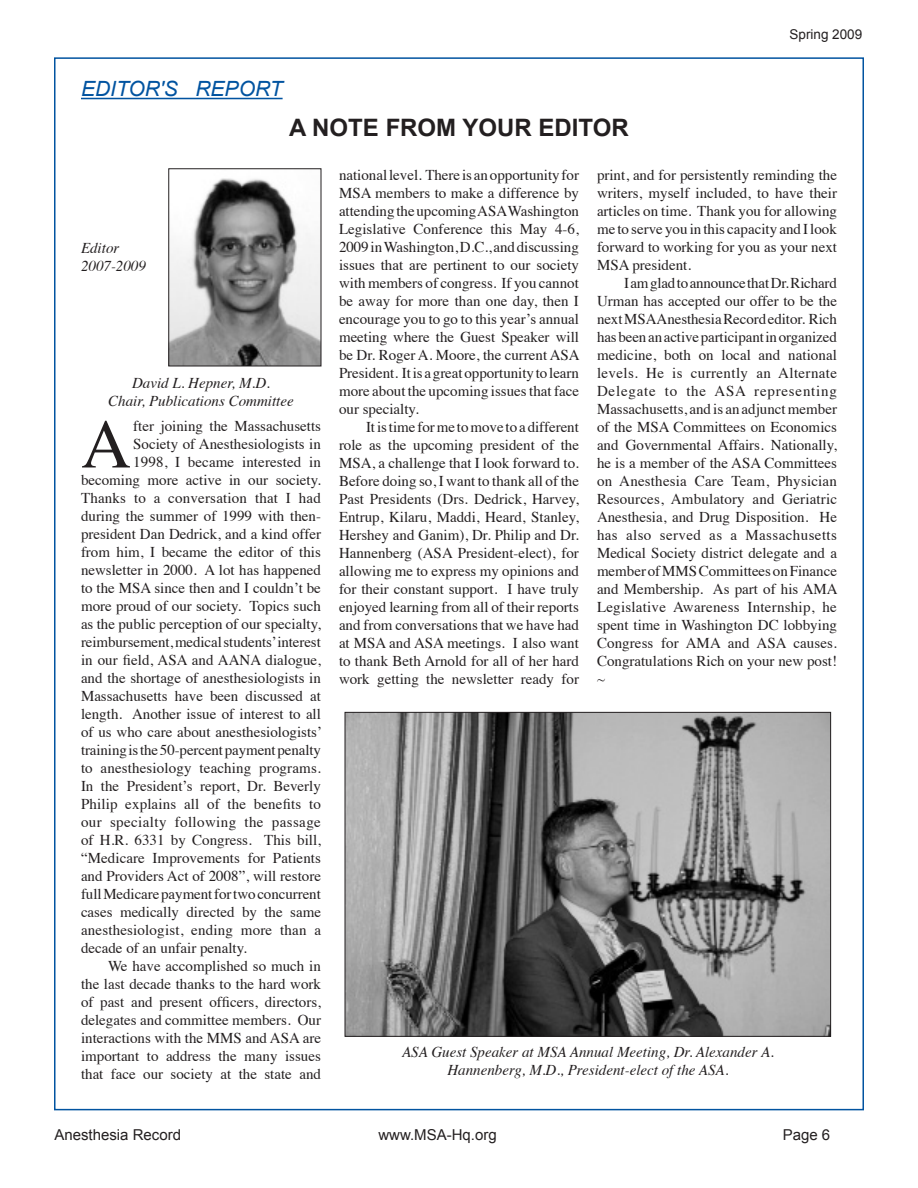
<style>
.page{position:relative;width:918px;height:1188px;background:#fff}
.page>*{position:absolute;margin:0;border:0;box-sizing:border-box;transform-origin:0 0}
.t1{font:69.45px "Times";color:#231f20}
.t2{font:700 24px "Arial";color:#231f20}
.t3{font:italic 21px "Arial";color:#0153a0}
.t4{font:15px/18px "Times";color:#231f20;text-align:justify}
.t5{font:italic 15px "Times";color:#231f20}
.t6{font:15px "Arial";color:#231f20}
.t7{font:15px "Times";letter-spacing:.025em;color:#231f20}
.t8{font:13.5px "Arial";color:#231f20}
</style>
<div class="page">
<div style="left:54px;top:57px;width:810px;height:1053px;background:#fff;border:2px solid #0153a0"></div>
<hr style="left:81px;top:98px;width:202px;height:1px;background:#0153a0">
<img style="left:170px;top:178px;width:149px;height:186px">
<div style="left:168px;top:168px;width:153px;height:198px;border:1px solid #231f20"></div>
<img style="left:347px;top:714px;width:482px;height:321px">
<div style="left:345px;top:712px;width:486px;height:325px;border:1px solid #231f20"></div>
<p class="t3" style="left:81px;top:75px;width:203px">EDITOR'S REPORT</p>
<p class="t2" style="left:289px;top:111px;width:341px">A NOTE FROM YOUR EDITOR</p>
<p class="t8" style="left:790px;top:26px;width:74px">Spring 2009</p>
<p class="t5" style="left:81px;top:235px;width:40px">Editor</p>
<p class="t5" style="left:81px;top:253px;width:66px">2007-2009</p>
<p class="t5" style="left:132px;top:370px;width:139px">David L. Hepner, M.D.</p>
<p class="t5" style="left:108px;top:388px;width:187px">Chair, Publications Committee</p>
<p class="t1" style="left:81px;top:379px;width:52px">A</p>
<p class="t4" style="left:133px;top:416px;width:189px">fter joining the Massachusetts</p>
<p class="t4" style="left:133px;top:434px;width:189px">Society of Anesthesiologists in</p>
<p class="t4" style="left:133px;top:452px;width:189px">1998, I became interested in</p>
<p class="t4" style="left:81px;top:470px;width:242px">becoming more active in our society.</p>
<p class="t4" style="left:81px;top:488px;width:241px">Thanks to a conversation that I had</p>
<p class="t4" style="left:81px;top:506px;width:242px">during the summer of 1999 with then-</p>
<p class="t4" style="left:81px;top:524px;width:242px">president Dan Dedrick, and a kind offer</p>
<p class="t4" style="left:81px;top:542px;width:241px">from him, I became the editor of this</p>
<p class="t4" style="left:81px;top:560px;width:241px">newsletter in 2000. A lot has happened</p>
<p class="t4" style="left:81px;top:578px;width:241px">to the MSA since then and I couldn’t be</p>
<p class="t4" style="left:81px;top:596px;width:242px">more proud of our society. Topics such</p>
<p class="t4" style="left:81px;top:614px;width:242px">as the public perception of our specialty,</p>
<p class="t4" style="left:81px;top:632px;width:241px">reimbursement, medical students’ interest</p>
<p class="t4" style="left:81px;top:650px;width:241px">in our field, ASA and AANA dialogue,</p>
<p class="t4" style="left:81px;top:668px;width:241px">and the shortage of anesthesiologists in</p>
<p class="t4" style="left:81px;top:686px;width:241px">Massachusetts have been discussed at</p>
<p class="t4" style="left:81px;top:704px;width:241px">length. Another issue of interest to all</p>
<p class="t4" style="left:81px;top:722px;width:243px">of us who care about anesthesiologists’</p>
<p class="t4" style="left:81px;top:740px;width:242px">training is the 50-percent payment penalty</p>
<p class="t4" style="left:81px;top:758px;width:241px">to anesthesiology teaching programs.</p>
<p class="t4" style="left:81px;top:776px;width:241px">In the President’s report, Dr. Beverly</p>
<p class="t4" style="left:81px;top:794px;width:241px">Philip explains all of the benefits to</p>
<p class="t7" style="left:81px;top:808px;width:241px">our specialty following the passage</p>
<p class="t4" style="left:81px;top:830px;width:241px">of H.R. 6331 by Congress. This bill,</p>
<p class="t4" style="left:81px;top:848px;width:242px">“Medicare Improvements for Patients</p>
<p class="t4" style="left:81px;top:866px;width:242px">and Providers Act of 2008”, will restore</p>
<p class="t4" style="left:81px;top:884px;width:241px">full Medicare payment for two concurrent</p>
<p class="t4" style="left:81px;top:902px;width:241px">cases medically directed by the same</p>
<p class="t4" style="left:81px;top:920px;width:242px">anesthesiologist, ending more than a</p>
<p class="t4" style="left:81px;top:938px;width:168px">decade of an unfair penalty.</p>
<p class="t4" style="left:81px;top:956px;width:242px;text-indent:27px">We have accomplished so much in the last decade thanks to the hard work of past and present officers, directors, delegates and committee members. Our interactions with the MMS and ASA are important to address the many issues that face our society at the state and</p>
<p class="t4" style="left:339px;top:165px;width:242px">national level. There is an opportunity for MSA members to make a difference by attending the upcoming ASA Washington Legislative Conference this May 4-6, 2009 in Washington, D.C., and discussing issues that are pertinent to our society with members of congress. If you cannot be away for more than one day, then I encourage you to go to this year’s annual meeting where the Guest Speaker will be Dr. Roger A. Moore, the current ASA President. It is a great opportunity to learn more about the upcoming issues that face our specialty.</p>
<p class="t4" style="left:339px;top:417px;width:242px;text-indent:27px">It is time for me to move to a different role as the upcoming president of the MSA, a challenge that I look forward to.<br>Before doing so, I want to thank all of the Past Presidents (Drs. Dedrick, Harvey, Entrup, Kilaru, Maddi, Heard, Stanley, Hershey and Ganim), Dr. Philip and Dr.<br>Hannenberg (ASA President-elect), for allowing me to express my opinions and for their constant support. I have truly enjoyed learning from all of their reports and from conversations that we have had at MSA and ASA meetings. I also want to thank Beth Arnold for all of her hard work getting the newsletter ready for</p>
<p class="t4" style="left:597px;top:165px;width:242px">print, and for persistently reminding the writers, myself included, to have their articles on time. Thank you for allowing me to serve you in this capacity and I look forward to working for you as your next MSA president.</p>
<p class="t4" style="left:597px;top:273px;width:242px;text-indent:27px">I am glad to announce that Dr. Richard Urman has accepted our offer to be the next MSA Anesthesia Record editor. Rich has been an active participant in organized medicine, both on local and national levels. He is currently an Alternate Delegate to the ASA representing Massachusetts, and is an adjunct member of the MSA Committees on Economics and Governmental Affairs. Nationally, he is a member of the ASA Committees on Anesthesia Care Team, Physician Resources, Ambulatory and Geriatric Anesthesia, and Drug Disposition. He has also served as a Massachusetts Medical Society district delegate and a member of MMS Committees on Finance and Membership. As part of his AMA Legislative Awareness Internship, he spent time in Washington DC lobbying Congress for AMA and ASA causes.<br>Congratulations Rich on your new post! ~</p>
<p class="t5" style="left:402px;top:1039px;width:373px">ASA Guest Speaker at MSA Annual Meeting, Dr. Alexander A.</p>
<p class="t5" style="left:447px;top:1057px;width:283px">Hannenberg, M.D., President-elect of the ASA.</p>
<p class="t6" style="left:54px;top:1125px;width:128px">Anesthesia Record</p>
<p class="t6" style="left:378px;top:1125px;width:120px">www.MSA-Hq.org</p>
<p class="t6" style="left:783px;top:1125px;width:49px">Page 6</p>
</div>
